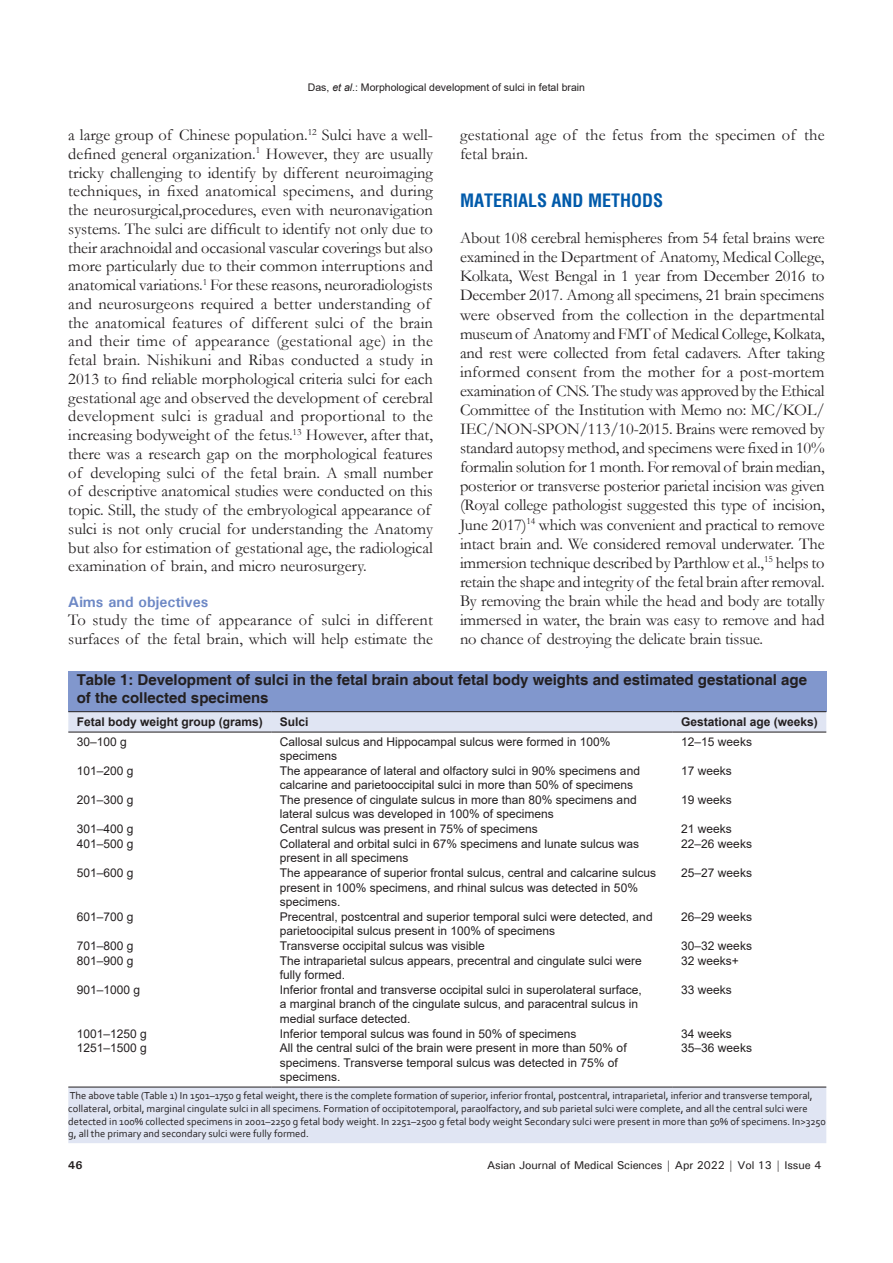
<style>
.page{position:relative;width:893px;height:1263px;background:#fff}
.page>*{position:absolute;margin:0;border:0;box-sizing:border-box;transform-origin:0 0}
.t1{font:700 condensed 18px "Helvetica";color:#015aaa}
.TX{font:16.5px/18.8px "Garamond";color:#231f20}
.TT{font:700 15px/18px "Helvetica";color:#231f20}
.t2{font:700 15px "Univers";color:#6d88c5}
.TB{font:12px/14.4px "Arial";color:#231f20}
.TBL{font:12px/14.4px "Arial";color:#231f20}
.TCH{font:700 12px "Arial";color:#231f20}
.t3{font:500 11.25px "Univers";letter-spacing:-.01em;color:#231f20}
.t4{font:700 11.25px "Univers";color:#231f20}
.TFN{font:10.5px/12.6px "Corbel";color:#231f20}
.t5{font:10.5px "Arial";color:#231f20}
.s1{font-style:italic}
</style>
<div class="page">
<div style="left:68px;top:671px;width:758px;height:41px;background:#8197cd"></div>
<svg style="left:68px;top:712px;width:758px;height:431px"></svg>
<hr style="left:68px;top:1087px;width:203px;height:1px;background:#231f20">
<hr style="left:271px;top:1087px;width:402px;height:1px;background:#231f20">
<hr style="left:673px;top:1087px;width:153px;height:1px;background:#231f20">
<hr style="left:68px;top:732px;width:203px;height:1px;background:#231f20">
<hr style="left:271px;top:732px;width:402px;height:1px;background:#231f20">
<hr style="left:673px;top:732px;width:153px;height:1px;background:#231f20">
<hr style="left:68px;top:711px;width:203px;height:1px;background:#231f20">
<hr style="left:271px;top:711px;width:402px;height:1px;background:#231f20">
<hr style="left:673px;top:711px;width:153px;height:1px;background:#231f20">
<p class="t5" style="left:308px;top:80px;width:279px">Das, <span class="s1">et al</span>.: Morphological development of sulci in fetal brain</p>
<p class="TX" style="left:68px;top:125px;width:366px">a large group of Chinese population.<sup>12</sup> Sulci have a well&shy;defined general organization.<sup>1</sup> However, they are usually tricky challenging to identify by different neuroimaging techniques, in fixed anatomical specimens, and during the neurosurgical,procedures, even with neuronavigation systems. The sulci are difficult to identify not only due to their arachnoidal and occasional vascular coverings but also more particularly due to their common interruptions and anatomical variations.<sup>1</sup> For these reasons, neuroradiologists and neurosurgeons required a better understanding of the anatomical features of different sulci of the brain and their time of appearance (gestational age) in the fetal brain. Nishikuni and Ribas conducted a study in 2013 to find reliable morphological criteria sulci for each gestational age and observed the development of cerebral development sulci is gradual and proportional to the increasing bodyweight of the fetus.<sup>13</sup> However, after that, there was a research gap on the morphological features of developing sulci of the fetal brain. A small number of descriptive anatomical studies were conducted on this topic. Still, the study of the embryological appearance of sulci is not only crucial for understanding the Anatomy but also for estimation of gestational age, the radiological examination of brain, and micro neurosurgery.</p>
<h2 class="t2" style="left:68px;top:592px;width:142px">Aims and objectives</h2>
<p class="TX" style="left:68px;top:610px;width:366px">To study the time of appearance of sulci in different surfaces of the fetal brain, which will help estimate the</p>
<p class="TX" style="left:460px;top:125px;width:366px">gestational age of the fetus from the specimen of the fetal brain.</p>
<h1 class="t1" style="left:460px;top:188px;width:205px">MATERIALS AND METHODS</h1>
<p class="TX" style="left:460px;top:228px;width:366px;text-align:justify">About 108 cerebral hemispheres from 54 fetal brains were examined in the Department of Anatomy, Medical College, Kolkata, West Bengal in 1 year from December 2016 to December 2017. Among all specimens, 21 brain specimens were observed from the collection in the departmental museum of Anatomy and FMT of Medical College, Kolkata, and rest were collected from fetal cadavers. After taking informed consent from the mother for a post-mortem examination of CNS. The study was approved by the Ethical Committee of the Institution with Memo no: MC/KOL/ IEC/NON-SPON/113/10-2015. Brains were removed by standard autopsy method, and specimens were fixed in 10% formalin solution for 1 month. For removal of brain median, posterior or transverse posterior parietal incision was given (Royal college pathologist suggested this type of incision, June 2017)<sup>14</sup> which was convenient and practical to remove intact brain and. We considered removal underwater. The immersion technique described by Parthlow et al.,<sup>15</sup> helps to retain the shape and integrity of the fetal brain after removal.<br>By removing the brain while the head and body are totally immersed in water, the brain was easy to remove and had no chance of destroying the delicate brain tissue.</p>
<p class="TT" style="left:77px;top:672px;width:732px">Table 1: Development of sulci in the fetal brain about fetal body weights and estimated gestational age of the collected specimens</p>
<p class="TCH" style="left:77px;top:713px;width:188px">Fetal body weight group (grams)</p>
<p class="TCH" style="left:280px;top:713px;width:30px">Sulci</p>
<p class="TCH" style="left:681px;top:713px;width:138px">Gestational age (weeks)</p>
<p class="TB" style="left:77px;top:734px;width:52px">30–100 g</p>
<p class="TB" style="left:280px;top:734px;width:332px">Callosal sulcus and Hippocampal sulcus were formed in 100% specimens</p>
<p class="TB" style="left:681px;top:734px;width:72px">12–15 weeks</p>
<p class="TB" style="left:77px;top:763px;width:58px">101–200 g</p>
<p class="TB" style="left:280px;top:763px;width:362px">The appearance of lateral and olfactory sulci in 90% specimens and calcarine and parietooccipital sulci in more than 50% of specimens</p>
<p class="TB" style="left:681px;top:763px;width:52px">17 weeks</p>
<p class="TB" style="left:77px;top:792px;width:58px">201–300 g</p>
<p class="TB" style="left:280px;top:792px;width:358px">The presence of cingulate sulcus in more than 80% specimens and lateral sulcus was developed in 100% of specimens</p>
<p class="TB" style="left:681px;top:792px;width:52px">19 weeks</p>
<p class="TB" style="left:77px;top:822px;width:58px">301–400 g</p>
<p class="TB" style="left:280px;top:822px;width:260px">Central sulcus was present in 75% of specimens</p>
<p class="TB" style="left:681px;top:822px;width:52px">21 weeks</p>
<p class="TB" style="left:77px;top:836px;width:58px">401–500 g</p>
<p class="TB" style="left:280px;top:836px;width:361px">Collateral and orbital sulci in 67% specimens and lunate sulcus was present in all specimens</p>
<p class="TB" style="left:681px;top:836px;width:72px">22–26 weeks</p>
<p class="TB" style="left:77px;top:866px;width:58px">501–600 g</p>
<p class="TB" style="left:280px;top:866px;width:378px">The appearance of superior frontal sulcus, central and calcarine sulcus present in 100% specimens, and rhinal sulcus was detected in 50% specimens.</p>
<p class="TB" style="left:681px;top:866px;width:72px">25–27 weeks</p>
<p class="TB" style="left:77px;top:909px;width:58px">601–700 g</p>
<p class="TB" style="left:280px;top:909px;width:374px">Precentral, postcentral and superior temporal sulci were detected, and parietoocipital sulcus present in 100% of specimens</p>
<p class="TB" style="left:681px;top:909px;width:72px">26–29 weeks</p>
<p class="TB" style="left:77px;top:938px;width:58px">701–800 g</p>
<p class="TB" style="left:280px;top:938px;width:206px">Transverse occipital sulcus was visible</p>
<p class="TB" style="left:681px;top:938px;width:72px">30–32 weeks</p>
<p class="TB" style="left:77px;top:953px;width:58px">801–900 g</p>
<p class="TB" style="left:280px;top:953px;width:364px">The intraparietal sulcus appears, precentral and cingulate sulci were fully formed.</p>
<p class="TB" style="left:681px;top:953px;width:59px">32 weeks+</p>
<p class="TB" style="left:77px;top:982px;width:65px">901–1000 g</p>
<p class="TB" style="left:280px;top:982px;width:364px">Inferior frontal and transverse occipital sulci in superolateral surface, a marginal branch of the cingulate sulcus, and paracentral sulcus in medial surface detected.</p>
<p class="TB" style="left:681px;top:982px;width:52px">33 weeks</p>
<p class="TB" style="left:77px;top:1026px;width:72px">1001–1250 g</p>
<p class="TB" style="left:280px;top:1026px;width:298px">Inferior temporal sulcus was found in 50% of specimens</p>
<p class="TB" style="left:681px;top:1026px;width:52px">34 weeks</p>
<p class="TBL" style="left:77px;top:1041px;width:72px">1251–1500 g</p>
<p class="TBL" style="left:280px;top:1041px;width:348px">All the central sulci of the brain were present in more than 50% of specimens. Transverse temporal sulcus was detected in 75% of specimens.</p>
<p class="TBL" style="left:681px;top:1041px;width:72px">35–36 weeks</p>
<p class="TFN" style="left:68px;top:1089px;width:759px">The above table (Table 1) In 1501–1750 g fetal weight, there is the complete formation of superior, inferior frontal, postcentral, intraparietal, inferior and transverse temporal, collateral, orbital, marginal cingulate sulci in all specimens. Formation of occipitotemporal, paraolfactory, and sub parietal sulci were complete, and all the central sulci were detected in 100% collected specimens in 2001–2250 g fetal body weight. In 2251–2500 g fetal body weight Secondary sulci were present in more than 50% of specimens. In&gt;3250 g, all the primary and secondary sulci were fully formed.</p>
<p class="t4" style="left:68px;top:1157px;width:16px">46</p>
<p class="t3" style="left:487px;top:1157px;width:336px">Asian Journal of Medical Sciences | Apr 2022 | Vol 13 | Issue 4</p>
</div>
